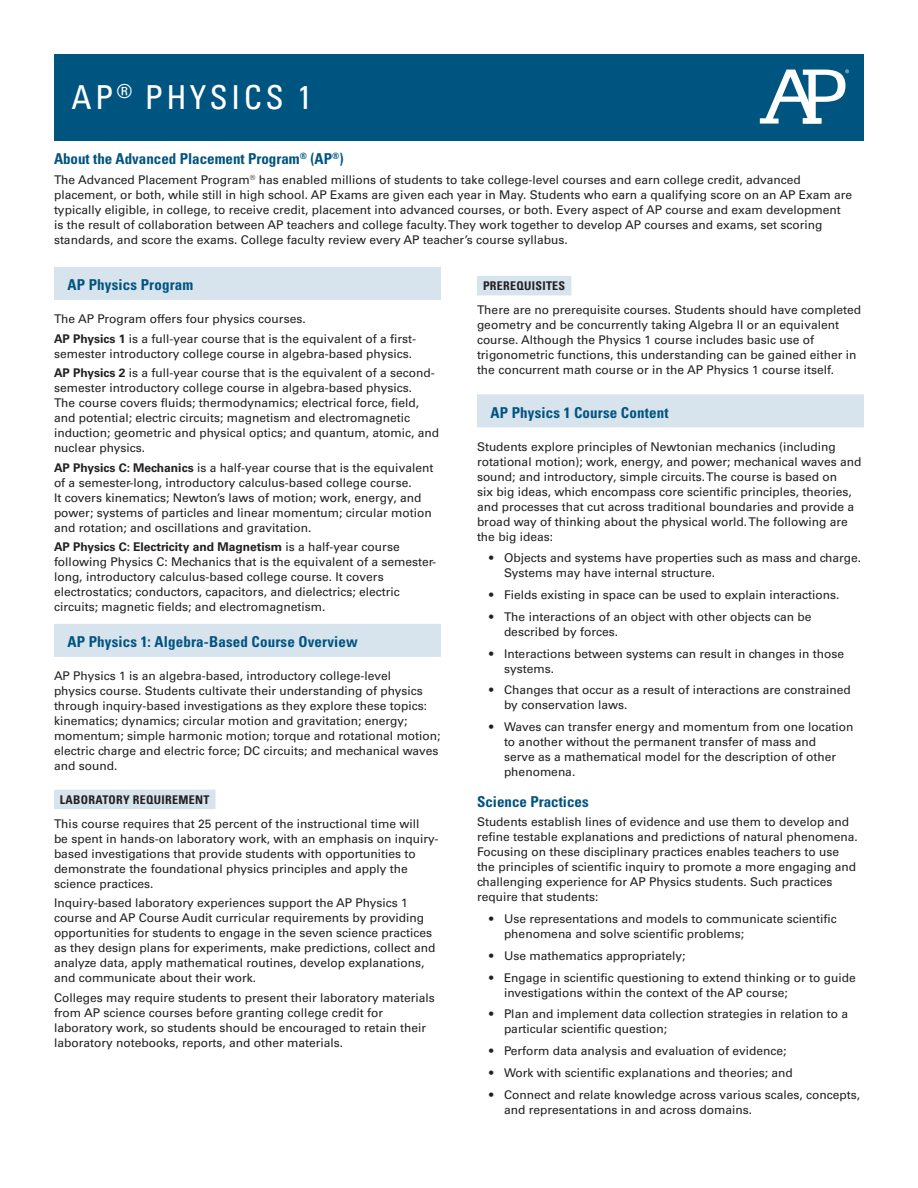
<style>
.page{position:relative;width:918px;height:1188px;background:#fff}
.page>*{position:absolute;margin:0;border:0;box-sizing:border-box;transform-origin:0 0}
.t1{font:condensed 33px "Univers LT Std";letter-spacing:.1em;color:#fff}
.t2{font:700 condensed 15px "Univers LT Std";letter-spacing:.01em;color:#005480}
.t3{font:12px/15px "Univers LT Std";color:#231f20}
.t4{font:700 condensed 12px "Univers LT Std";letter-spacing:.025em;color:#231f20}
.s1{font-weight:700}
</style>
<div class="page">
<div style="left:477px;top:394px;width:387px;height:33px;background:#d7e4ee"></div>
<div style="left:477px;top:276px;width:94px;height:19px;background:#d7e4ee"></div>
<div style="left:54px;top:790px;width:162px;height:19px;background:#d7e4ee"></div>
<div style="left:54px;top:624px;width:387px;height:33px;background:#d7e4ee"></div>
<div style="left:54px;top:267px;width:387px;height:33px;background:#d7e4ee"></div>
<div style="left:54px;top:54px;width:810px;height:87px;background:#005480"></div>
<svg style="left:760px;top:69px;width:89px;height:55px"></svg>
<h1 class="t1" style="left:72px;top:77px;width:242px">AP<sup>®</sup> PHYSICS 1</h1>
<p class="t2" style="left:54px;top:150px;width:291px">About the Advanced Placement Program<sup>®</sup> (AP<sup>®</sup>)</p>
<p class="t3" style="left:54px;top:172px;width:800px">The Advanced Placement Program<sup>®</sup> has enabled millions of students to take college-level courses and earn college credit, advanced placement, or both, while still in high school. AP Exams are given each year in May. Students who earn a qualifying score on an AP Exam are typically eligible, in college, to receive credit, placement into advanced courses, or both. Every aspect of AP course and exam development is the result of collaboration between AP teachers and college faculty. They work together to develop AP courses and exams, set scoring standards, and score the exams. College faculty review every AP teacher’s course syllabus.</p>
<p class="t2" style="left:68px;top:276px;width:127px">AP Physics Program</p>
<p class="t3" style="left:54px;top:309px;width:364px;line-height:19.5px">The AP Program offers four physics courses.<br><span class="s1">AP Physics 1</span> is a full-year course that is the equivalent of a first-</p>
<p class="t3" style="left:54px;top:344px;width:382px;line-height:19.5px">semester introductory college course in algebra-based physics.<br><span class="s1">AP Physics 2</span> is a full-year course that is the equivalent of a second-</p>
<p class="t3" style="left:54px;top:380px;width:387px">semester introductory college course in algebra-based physics.<br>The course covers fluids; thermodynamics; electrical force, field, and potential; electric circuits; magnetism and electromagnetic induction; geometric and physical optics; and quantum, atomic, and nuclear physics.</p>
<p class="t3" style="left:54px;top:460px;width:381px"><span class="s1">AP Physics C: Mechanics</span> is a half-year course that is the equivalent of a semester-long, introductory calculus-based college course.<br>It covers kinematics; Newton’s laws of motion; work, energy, and power; systems of particles and linear momentum; circular motion and rotation; and oscillations and gravitation.</p>
<p class="t3" style="left:54px;top:539px;width:384px"><span class="s1">AP Physics C: Electricity and Magnetism</span> is a half-year course following Physics C: Mechanics that is the equivalent of a semester&shy;long, introductory calculus-based college course. It covers electrostatics; conductors, capacitors, and dielectrics; electric circuits; magnetic fields; and electromagnetism.</p>
<p class="t2" style="left:68px;top:633px;width:292px">AP Physics 1: Algebra-Based Course Overview</p>
<p class="t3" style="left:54px;top:668px;width:388px">AP Physics 1 is an algebra-based, introductory college-level<br>physics course. Students cultivate their understanding of physics through inquiry-based investigations as they explore these topics: kinematics; dynamics; circular motion and gravitation; energy; momentum; simple harmonic motion; torque and rotational motion; electric charge and electric force; DC circuits; and mechanical waves and sound.</p>
<p class="t4" style="left:60px;top:792px;width:151px">LABORATORY REQUIREMENT</p>
<p class="t3" style="left:54px;top:816px;width:386px">This course requires that 25 percent of the instructional time will<br>be spent in hands-on laboratory work, with an emphasis on inquiry&shy;based investigations that provide students with opportunities to demonstrate the foundational physics principles and apply the science practices.</p>
<p class="t3" style="left:54px;top:896px;width:383px">Inquiry-based laboratory experiences support the AP Physics 1 course and AP Course Audit curricular requirements by providing opportunities for students to engage in the seven science practices as they design plans for experiments, make predictions, collect and analyze data, apply mathematical routines, develop explanations, and communicate about their work.</p>
<p class="t3" style="left:54px;top:990px;width:382px">Colleges may require students to present their laboratory materials from AP science courses before granting college credit for laboratory work, so students should be encouraged to retain their laboratory notebooks, reports, and other materials.</p>
<p class="t4" style="left:483px;top:279px;width:84px">PREREQUISITES</p>
<p class="t3" style="left:477px;top:302px;width:386px">There are no prerequisite courses. Students should have completed geometry and be concurrently taking Algebra II or an equivalent course. Although the Physics 1 course includes basic use of trigonometric functions, this understanding can be gained either in the concurrent math course or in the AP Physics 1 course itself.</p>
<p class="t2" style="left:490px;top:403px;width:180px">AP Physics 1 Course Content</p>
<p class="t3" style="left:477px;top:439px;width:386px">Students explore principles of Newtonian mechanics (including rotational motion); work, energy, and power; mechanical waves and sound; and introductory, simple circuits. The course is based on<br>six big ideas, which encompass core scientific principles, theories, and processes that cut across traditional boundaries and provide a broad way of thinking about the physical world. The following are the big ideas:</p>
<p class="t3" style="left:504px;top:551px;width:359px;text-indent:-15px">• Objects and systems have properties such as mass and charge.<br>Systems may have internal structure.</p>
<p class="t3" style="left:489px;top:587px;width:352px">• Fields existing in space can be used to explain interactions.</p>
<p class="t3" style="left:504px;top:609px;width:309px;text-indent:-15px">• The interactions of an object with other objects can be described by forces.</p>
<p class="t3" style="left:504px;top:646px;width:342px;text-indent:-15px">• Interactions between systems can result in changes in those systems.</p>
<p class="t3" style="left:504px;top:683px;width:348px;text-indent:-15px">• Changes that occur as a result of interactions are constrained by conservation laws.</p>
<p class="t3" style="left:504px;top:719px;width:351px;text-indent:-15px">• Waves can transfer energy and momentum from one location to another without the permanent transfer of mass and<br>serve as a mathematical model for the description of other phenomena.</p>
<p class="t2" style="left:477px;top:792px;width:113px">Science Practices</p>
<p class="t3" style="left:477px;top:815px;width:382px">Students establish lines of evidence and use them to develop and refine testable explanations and predictions of natural phenomena.<br>Focusing on these disciplinary practices enables teachers to use the principles of scientific inquiry to promote a more engaging and challenging experience for AP Physics students. Such practices require that students:</p>
<p class="t3" style="left:504px;top:911px;width:334px;text-indent:-15px">• Use representations and models to communicate scientific phenomena and solve scientific problems;</p>
<p class="t3" style="left:489px;top:948px;width:198px">• Use mathematics appropriately;</p>
<p class="t3" style="left:504px;top:970px;width:353px;text-indent:-15px">• Engage in scientific questioning to extend thinking or to guide investigations within the context of the AP course;</p>
<p class="t3" style="left:504px;top:1007px;width:346px;text-indent:-15px">• Plan and implement data collection strategies in relation to a particular scientific question;</p>
<p class="t3" style="left:489px;top:1043px;width:299px">• Perform data analysis and evaluation of evidence;</p>
<p class="t3" style="left:489px;top:1065px;width:305px">• Work with scientific explanations and theories; and</p>
<p class="t3" style="left:504px;top:1087px;width:358px;text-indent:-15px">• Connect and relate knowledge across various scales, concepts, and representations in and across domains.</p>
</div>
